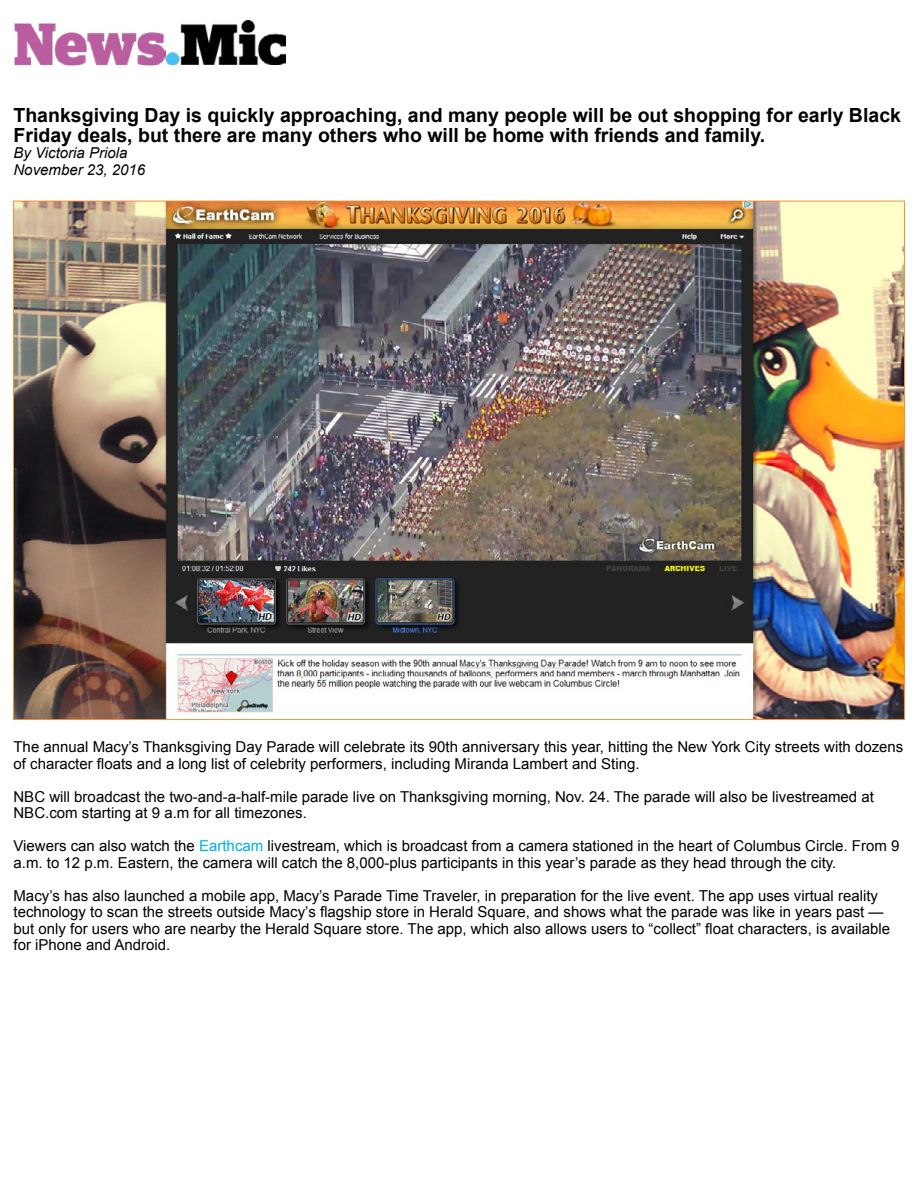
<style>
.page{position:relative;width:918px;height:1188px;background:#fff}
.page>*{position:absolute;margin:0;border:0;box-sizing:border-box;transform-origin:0 0}
.t1{font:700 19.5px/19.5px "Arial";color:#000}
.t2{font:15px/16.5px "Arial";color:#000}
.t3{font:italic 15px/16.5px "Arial";color:#000}
.s1{color:#00aeef}
</style>
<div class="page">
<img style="left:15px;top:203px;width:888px;height:515px">
<img style="left:166px;top:21px;width:120px;height:44px">
<img style="left:14px;top:23px;width:151px;height:43px">
<h1 class="t1" style="left:14px;top:106px;width:889px">Thanksgiving Day is quickly approaching, and many people will be out shopping for early Black<br>Friday deals, but there are many others who will be home with friends and family.</h1>
<p class="t3" style="left:14px;top:145px;width:133px">By Victoria Priola<br>November 23, 2016</p>
<p class="t2" style="left:14px;top:739px;width:891px">The annual Macy’s Thanksgiving Day Parade will celebrate its 90th anniversary this year, hitting the New York City streets with dozens of character floats and a long list of celebrity performers, including Miranda Lambert and Sting.</p>
<p class="t2" style="left:14px;top:788px;width:862px">NBC will broadcast the two-and-a-half-mile parade live on Thanksgiving morning, Nov. 24. The parade will also be livestreamed at<br>NBC.com starting at 9 a.m for all timezones.</p>
<p class="t2" style="left:14px;top:838px;width:887px">Viewers can also watch the <span class="s1">Earthcam</span> livestream, which is broadcast from a camera stationed in the heart of Columbus Circle. From 9 a.m. to 12 p.m. Eastern, the camera will catch the 8,000-plus participants in this year’s parade as they head through the city.</p>
<p class="t2" style="left:14px;top:887px;width:878px">Macy’s has also launched a mobile app, Macy’s Parade Time Traveler, in preparation for the live event. The app uses virtual reality technology to scan the streets outside Macy’s flagship store in Herald Square, and shows what the parade was like in years past — but only for users who are nearby the Herald Square store. The app, which also allows users to “collect” float characters, is available for iPhone and Android.</p>
</div>
